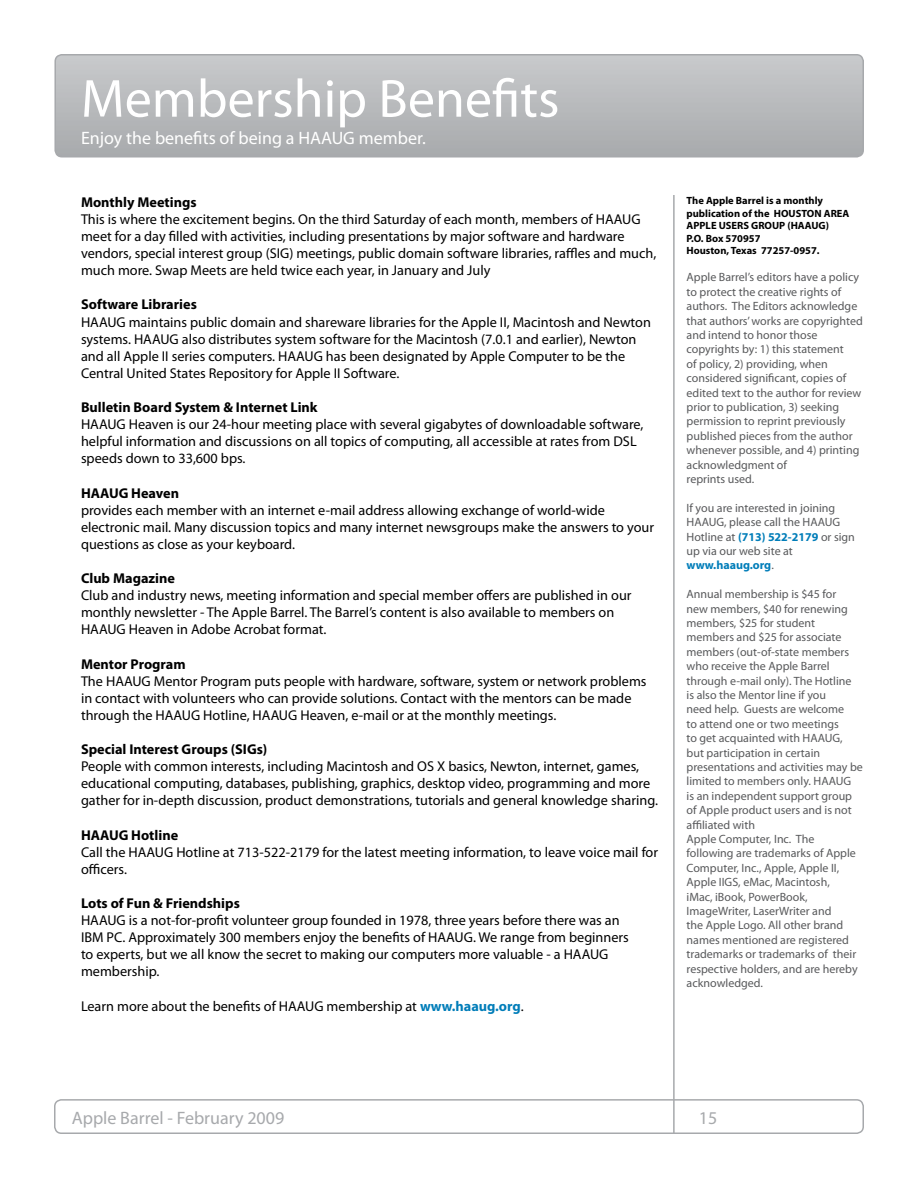
<style>
.page{position:relative;width:918px;height:1188px;background:#fff}
.page>*{position:absolute;margin:0;border:0;box-sizing:border-box;transform-origin:0 0}
.t1{font:54px "Myriad Pro";color:#fff}
.t2{font:18px "Myriad Pro";color:#fff}
.t3{font:18px "Myriad Pro";color:#a7a9ac}
.t4{font:14.25px/17.1px "Myriad Pro";color:#000}
.t5{font:700 14.25px "Myriad Pro";color:#000}
.t6{font:12px/14.4px "Myriad Pro";color:#58595b}
.t7{font:700 12px "Myriad";color:#007db9}
.t8{font:700 10.5px/12.6px "Myriad Pro";color:#000}
.s1{font-family:"Myriad";font-weight:700;color:#007db9}
.s2{font-family:"Myriad Pro";font-weight:400;color:#58595b}
</style>
<div class="page">
<hr style="left:673px;top:195px;width:2px;height:938px;background:#a7a9ac">
<div style="left:54px;top:1099px;width:810px;height:35px;border:2px solid #a7a9ac;border-radius:7px"></div>
<svg style="left:57px;top:55px;width:806px;height:100px;background:#b7b9bc"></svg>
<div style="left:54px;top:54px;width:810px;height:104px;border:2px solid #a7a9ac;border-radius:7px"></div>
<h1 class="t1" style="left:81px;top:65px;width:480px">Membership Benefits</h1>
<p class="t2" style="left:81px;top:127px;width:346px">Enjoy the benefits of being a HAAUG member.</p>
<p class="t5" style="left:81px;top:193px;width:117px">Monthly Meetings</p>
<p class="t4" style="left:81px;top:210px;width:577px">This is where the excitement begins. On the third Saturday of each month, members of HAAUG meet for a day filled with activities, including presentations by major software and hardware vendors, special interest group (SIG) meetings, public domain software libraries, raffles and much, much more. Swap Meets are held twice each year, in January and July</p>
<p class="t5" style="left:81px;top:295px;width:117px">Software Libraries</p>
<p class="t4" style="left:81px;top:313px;width:571px">HAAUG maintains public domain and shareware libraries for the Apple II, Macintosh and Newton systems. HAAUG also distributes system software for the Macintosh (7.0.1 and earlier), Newton and all Apple II series computers. HAAUG has been designated by Apple Computer to be the Central United States Repository for Apple II Software.</p>
<p class="t5" style="left:81px;top:398px;width:238px">Bulletin Board System &amp; Internet Link</p>
<p class="t4" style="left:81px;top:416px;width:564px">HAAUG Heaven is our 24-hour meeting place with several gigabytes of downloadable software, helpful information and discussions on all topics of computing, all accessible at rates from DSL speeds down to 33,600 bps.</p>
<p class="t5" style="left:81px;top:483px;width:100px">HAAUG Heaven</p>
<p class="t4" style="left:81px;top:501px;width:575px">provides each member with an internet e-mail address allowing exchange of world-wide electronic mail. Many discussion topics and many internet newsgroups make the answers to your questions as close as your keyboard.</p>
<p class="t5" style="left:81px;top:569px;width:96px">Club Magazine</p>
<p class="t4" style="left:81px;top:587px;width:552px">Club and industry news, meeting information and special member offers are published in our monthly newsletter - The Apple Barrel. The Barrel’s content is also available to members on<br>HAAUG Heaven in Adobe Acrobat format.</p>
<p class="t5" style="left:81px;top:654px;width:106px">Mentor Program</p>
<p class="t4" style="left:81px;top:672px;width:567px">The HAAUG Mentor Program puts people with hardware, software, system or network problems in contact with volunteers who can provide solutions. Contact with the mentors can be made through the HAAUG Hotline, HAAUG Heaven, e-mail or at the monthly meetings.</p>
<p class="t5" style="left:81px;top:740px;width:188px">Special Interest Groups (SIGs)</p>
<p class="t4" style="left:81px;top:758px;width:579px">People with common interests, including Macintosh and OS X basics, Newton, internet, games, educational computing, databases, publishing, graphics, desktop video, programming and more gather for in-depth discussion, product demonstrations, tutorials and general knowledge sharing.</p>
<p class="t5" style="left:81px;top:825px;width:99px">HAAUG Hotline</p>
<p class="t4" style="left:81px;top:843px;width:579px">Call the HAAUG Hotline at 713-522-2179 for the latest meeting information, to leave voice mail for officers.</p>
<p class="t5" style="left:81px;top:894px;width:160px">Lots of Fun &amp; Friendships</p>
<p class="t4" style="left:81px;top:912px;width:549px">HAAUG is a not-for-profit volunteer group founded in 1978, three years before there was an IBM PC. Approximately 300 members enjoy the benefits of HAAUG. We range from beginners to experts, but we all know the secret to making our computers more valuable - a HAAUG membership.</p>
<p class="t4" style="left:81px;top:997px;width:444px">Learn more about the benefits of HAAUG membership at <span class="s1">www.haaug.org</span>.</p>
<p class="t8" style="left:687px;top:194px;width:164px">The Apple Barrel is a monthly publication of the HOUSTON AREA<br>APPLE USERS GROUP (HAAUG)<br>P.O. Box 570957<br>Houston, Texas 77257-0957.</p>
<p class="t6" style="left:687px;top:270px;width:178px">Apple Barrel’s editors have a policy to protect the creative rights of authors. The Editors acknowledge that authors’ works are copyrighted and intend to honor those copyrights by: 1) this statement<br>of policy, 2) providing, when considered significant, copies of edited text to the author for review prior to publication, 3) seeking permission to reprint previously published pieces from the author whenever possible, and 4) printing acknowledgment of<br>reprints used.</p>
<p class="t6" style="left:687px;top:500px;width:170px">If you are interested in joining<br>HAAUG, please call the HAAUG<br>Hotline at <span class="s1">(713) 522-2179</span> or sign up via our web site at</p>
<p class="t7" style="left:687px;top:559px;width:89px">www.haaug.org<span class="s2">.</span></p>
<p class="t6" style="left:687px;top:587px;width:178px">Annual membership is $45 for<br>new members, $40 for renewing members, $25 for student members and $25 for associate members (out-of-state members who receive the Apple Barrel through e-mail only). The Hotline<br>is also the Mentor line if you<br>need help. Guests are welcome<br>to attend one or two meetings<br>to get acquainted with HAAUG, but participation in certain presentations and activities may be limited to members only. HAAUG<br>is an independent support group of Apple product users and is not affiliated with<br>Apple Computer, Inc. The following are trademarks of Apple<br>Computer, Inc., Apple, Apple II,<br>Apple IIGS, eMac, Macintosh,<br>iMac, iBook, PowerBook,<br>ImageWriter, LaserWriter and<br>the Apple Logo. All other brand names mentioned are registered trademarks or trademarks of their respective holders, and are hereby acknowledged.</p>
<p class="t3" style="left:72px;top:1107px;width:214px">Apple Barrel - February 2009</p>
<p class="t3" style="left:699px;top:1107px;width:20px">15</p>
</div>
